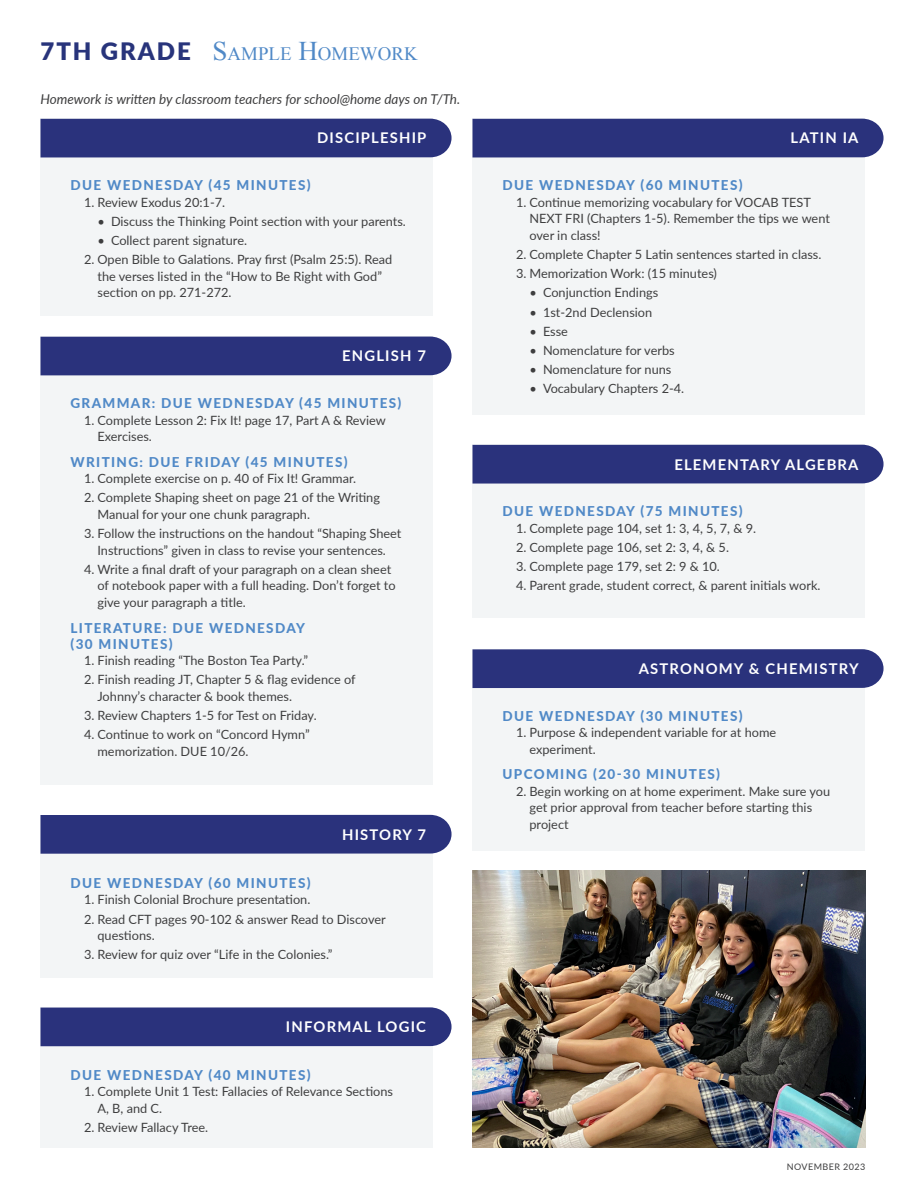
<style>
.page{position:relative;width:918px;height:1188px;background:#fff}
.page>*{position:absolute;margin:0;border:0;box-sizing:border-box;transform-origin:0 0}
.t1{font:18.9px "Times New Roman";color:#5089c7}
.t2{font:700 14.85px "Lato";letter-spacing:.08em;color:#fff}
.t3{font:800 13.5px/16.2px "Lato";letter-spacing:.1em;color:#5089c7}
.t4{font:italic 13.5px "Lato";color:#3e3e3f}
.t5{font:12.75px/16.5px "Lato";color:#3e3e3f}
.t6{font:9px "Lato";letter-spacing:.05em;color:#3e3e3f}
.s1{font-family:"Lato";font-weight:900;font-size:24px;color:#28347b}
.s2{font-size:27px}
</style>
<div class="page">
<div style="left:472px;top:119px;width:394px;height:296px;background:#eff2f3"></div>
<div style="left:40px;top:119px;width:394px;height:197px;background:#eff2f3"></div>
<div style="left:472px;top:445px;width:394px;height:173px;background:#eff2f3"></div>
<div style="left:472px;top:649px;width:394px;height:202px;background:#eff2f3"></div>
<div style="left:40px;top:1007px;width:394px;height:140px;background:#eff2f3"></div>
<div style="left:40px;top:337px;width:394px;height:448px;background:#eff2f3"></div>
<div style="left:40px;top:815px;width:394px;height:162px;background:#eff2f3"></div>
<div style="left:472px;top:119px;width:412px;height:38px;background:#2a327c"></div>
<div style="left:40px;top:119px;width:412px;height:38px;background:#2a327c"></div>
<div style="left:472px;top:445px;width:412px;height:39px;background:#2a327c"></div>
<div style="left:472px;top:649px;width:412px;height:39px;background:#2a327c"></div>
<div style="left:40px;top:1007px;width:412px;height:39px;background:#2a327c"></div>
<div style="left:40px;top:337px;width:412px;height:38px;background:#2a327c"></div>
<div style="left:40px;top:815px;width:412px;height:39px;background:#2a327c"></div>
<img style="left:472px;top:870px;width:394px;height:277px">
<p class="t1" style="left:40px;top:41px;width:379px"><span class="s1">7TH GRADE</span> <span class="s2">S</span> AMPLE <span class="s2">H</span>OMEWORK</p>
<p class="t4" style="left:40px;top:89px;width:421px">Homework is written by classroom teachers for school@home days on T/Th.</p>
<p class="t2" style="left:317px;top:127px;width:111px">DISCIPLESHIP</p>
<p class="t2" style="left:790px;top:127px;width:70px">LATIN IA</p>
<h2 class="t3" style="left:70px;top:177px;width:242px">DUE WEDNESDAY (45 MINUTES)</h2>
<p class="t5" style="left:84px;top:193px;width:143px">1. Review Exodus 20:1-7.</p>
<p class="t5" style="left:98px;top:213px;width:310px">• Discuss the Thinking Point section with your parents.</p>
<p class="t5" style="left:98px;top:232px;width:151px">• Collect parent signature.</p>
<p class="t5" style="left:98px;top:251px;width:296px;text-indent:-14px">2. Open Bible to Galations. Pray first (Psalm 25:5). Read the verses listed in the “How to Be Right with God” section on pp. 271-272.</p>
<p class="t2" style="left:342px;top:345px;width:85px">ENGLISH 7</p>
<h2 class="t3" style="left:70px;top:395px;width:332px">GRAMMAR: DUE WEDNESDAY (45 MINUTES)</h2>
<p class="t5" style="left:98px;top:411px;width:290px;text-indent:-14px">1. Complete Lesson 2: Fix It! page 17, Part A &amp; Review<br>Exercises.</p>
<h2 class="t3" style="left:70px;top:453px;width:279px">WRITING: DUE FRIDAY (45 MINUTES)</h2>
<p class="t5" style="left:84px;top:470px;width:274px">1. Complete exercise on p. 40 of Fix It! Grammar.</p>
<p class="t5" style="left:98px;top:489px;width:284px;text-indent:-14px">2. Complete Shaping sheet on page 21 of the Writing<br>Manual for your one chunk paragraph.</p>
<p class="t5" style="left:84px;top:525px;width:319px;text-align:center">3. Follow the instructions on the handout “Shaping Sheet<br>Instructions” given in class to revise your sentences.</p>
<p class="t5" style="left:98px;top:560px;width:300px;text-indent:-14px">4. Write a final draft of your paragraph on a clean sheet of notebook paper with a full heading. Don’t forget to give your paragraph a title.</p>
<h2 class="t3" style="left:70px;top:619px;width:236px">LITERATURE: DUE WEDNESDAY (30 MINUTES)</h2>
<p class="t5" style="left:84px;top:652px;width:226px">1. Finish reading “The Boston Tea Party.”</p>
<p class="t5" style="left:98px;top:671px;width:260px;text-indent:-14px">2. Finish reading JT, Chapter 5 &amp; flag evidence of<br>Johnny’s character &amp; book themes.</p>
<p class="t5" style="left:84px;top:707px;width:234px">3. Review Chapters 1-5 for Test on Friday.</p>
<p class="t5" style="left:98px;top:726px;width:214px;text-indent:-14px">4. Continue to work on “Concord Hymn” memorization. DUE 10/26.</p>
<p class="t2" style="left:342px;top:823px;width:85px">HISTORY 7</p>
<h2 class="t3" style="left:70px;top:874px;width:242px">DUE WEDNESDAY (60 MINUTES)</h2>
<p class="t5" style="left:84px;top:891px;width:228px">1. Finish Colonial Brochure presentation.</p>
<p class="t5" style="left:98px;top:910px;width:290px;text-indent:-14px">2. Read CFT pages 90-102 &amp; answer Read to Discover questions.</p>
<p class="t5" style="left:84px;top:946px;width:250px">3. Review for quiz over “Life in the Colonies.”</p>
<p class="t2" style="left:286px;top:1016px;width:142px">INFORMAL LOGIC</p>
<h2 class="t3" style="left:70px;top:1066px;width:242px">DUE WEDNESDAY (40 MINUTES)</h2>
<p class="t5" style="left:98px;top:1083px;width:297px;text-indent:-14px">1. Complete Unit 1 Test: Fallacies of Relevance Sections<br>A, B, and C.</p>
<p class="t5" style="left:84px;top:1118px;width:126px">2. Review Fallacy Tree.</p>
<h2 class="t3" style="left:502px;top:177px;width:242px">DUE WEDNESDAY (60 MINUTES)</h2>
<p class="t5" style="left:530px;top:193px;width:302px;text-indent:-14px">1. Continue memorizing vocabulary for VOCAB TEST<br>NEXT FRI (Chapters 1-5). Remember the tips we went over in class!</p>
<p class="t5" style="left:516px;top:246px;width:307px">2. Complete Chapter 5 Latin sentences started in class.</p>
<p class="t5" style="left:516px;top:265px;width:203px">3. Memorization Work: (15 minutes)</p>
<p class="t5" style="left:530px;top:284px;width:130px">• Conjunction Endings</p>
<p class="t5" style="left:530px;top:303px;width:124px">• 1st-2nd Declension</p>
<p class="t5" style="left:530px;top:322px;width:40px">• Esse</p>
<p class="t5" style="left:530px;top:342px;width:147px">• Nomenclature for verbs</p>
<p class="t5" style="left:530px;top:361px;width:143px">• Nomenclature for nuns</p>
<p class="t5" style="left:530px;top:380px;width:156px">• Vocabulary Chapters 2-4.</p>
<p class="t2" style="left:674px;top:453px;width:186px">ELEMENTARY ALGEBRA</p>
<h2 class="t3" style="left:502px;top:503px;width:242px">DUE WEDNESDAY (75 MINUTES)</h2>
<p class="t5" style="left:516px;top:519px;width:242px">1. Complete page 104, set 1: 3, 4, 5, 7, &amp; 9.</p>
<p class="t5" style="left:516px;top:539px;width:215px">2. Complete page 106, set 2: 3, 4, &amp; 5.</p>
<p class="t5" style="left:516px;top:558px;width:206px">3. Complete page 179, set 2: 9 &amp; 10.</p>
<p class="t5" style="left:516px;top:577px;width:306px">4. Parent grade, student correct, &amp; parent initials work.</p>
<p class="t2" style="left:639px;top:658px;width:221px">ASTRONOMY &amp; CHEMISTRY</p>
<h2 class="t3" style="left:502px;top:707px;width:242px">DUE WEDNESDAY (30 MINUTES)</h2>
<p class="t5" style="left:530px;top:724px;width:248px;text-indent:-14px">1. Purpose &amp; independent variable for at home experiment.</p>
<h2 class="t3" style="left:502px;top:766px;width:219px">UPCOMING (20-30 MINUTES)</h2>
<p class="t5" style="left:530px;top:783px;width:302px;text-indent:-14px">2. Begin working on at home experiment. Make sure you get prior approval from teacher before starting this project</p>
<p class="t6" style="left:787px;top:1160px;width:80px">NOVEMBER 2023</p>
</div>
